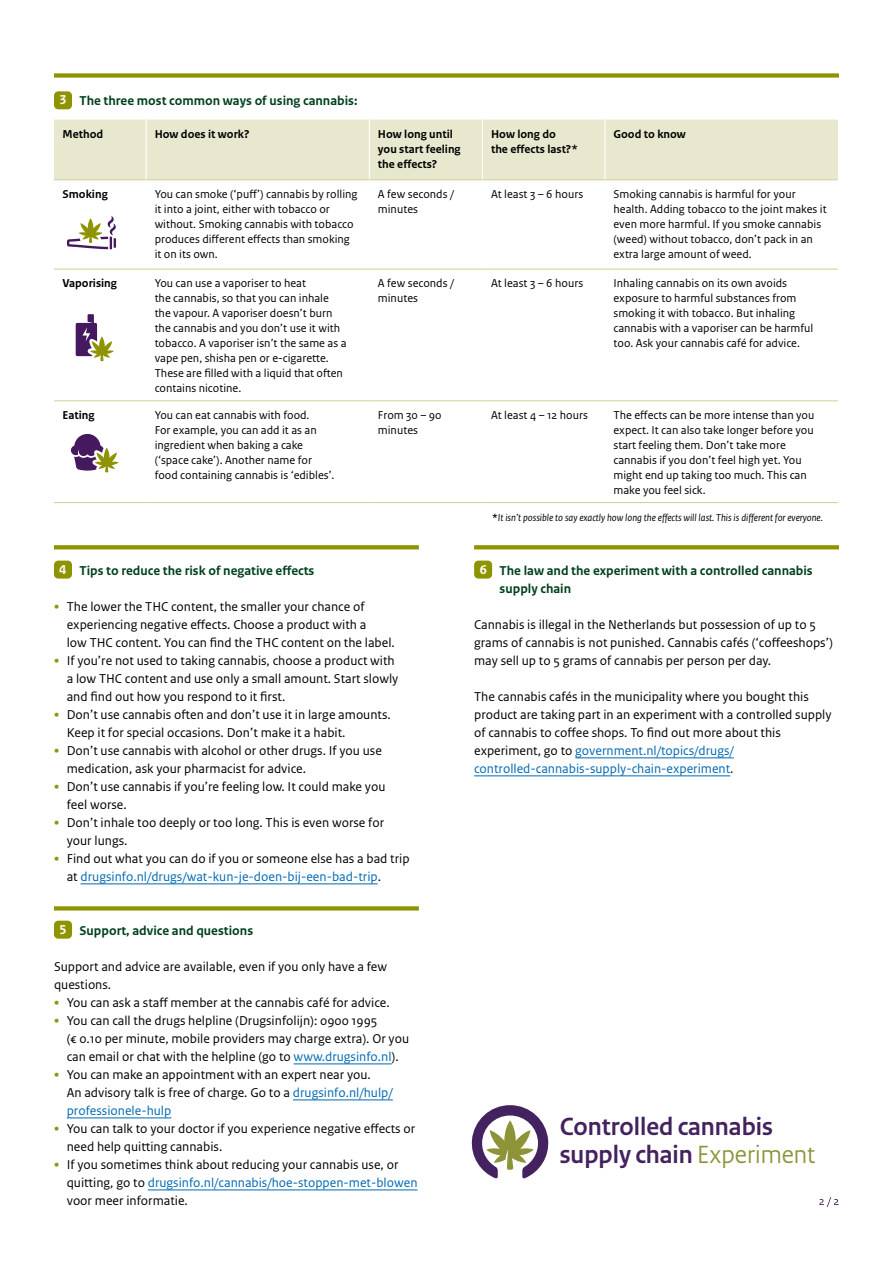
<style>
.page{position:relative;width:893px;height:1263px;background:#fff}
.page>*{position:absolute;margin:0;border:0;box-sizing:border-box;transform-origin:0 0}
.t1{font:700 26.25px/28.5px "Rijksoverheid Sans Heading";color:#44225f}
.Bullet_list{font:13.5px/18px "Rijksoverheid Sans Text";color:#000}
.t2{font:700 13.5px "Rijksoverheid Sans Text";color:#00401c}
.t3{font:12px/15px "Rijksoverheid Sans Text";color:#000}
.t4{font:700 12px/15px "Rijksoverheid Sans Text";color:#000}
.t5{font:italic 10.5px "Rijksoverheid Sans Text";color:#000}
.s1{color:#fff}
.s2{font-weight:700;font-style:normal}
.s3{font-size:18px;color:#8e9300}
.s4{color:#0069b3}
.s5{font-weight:400;color:#8d9437}
</style>
<div class="page">
<svg style="left:471px;top:1105px;width:78px;height:74px"></svg>
<svg style="left:76px;top:314px;width:38px;height:47px"></svg>
<svg style="left:71px;top:434px;width:47px;height:38px"></svg>
<svg style="left:67px;top:216px;width:49px;height:33px"></svg>
<svg style="left:819px;top:1197px;width:19px;height:10px"></svg>
<div style="left:54px;top:91px;width:18px;height:18px;background:#8e9300;border-radius:4px"></div>
<div style="left:54px;top:561px;width:18px;height:18px;background:#8e9300;border-radius:4px"></div>
<div style="left:54px;top:921px;width:18px;height:18px;background:#8e9300;border-radius:4px"></div>
<div style="left:474px;top:561px;width:18px;height:18px;background:#8e9300;border-radius:4px"></div>
<svg style="left:54px;top:545px;width:365px;height:4px"></svg>
<svg style="left:54px;top:906px;width:365px;height:4px"></svg>
<div style="left:54px;top:73px;width:785px;height:5px;background:#8e9300"></div>
<svg style="left:474px;top:545px;width:365px;height:4px"></svg>
<div style="left:54px;top:120px;width:784px;height:59px;background:#e8e8cf"></div>
<hr style="left:54px;top:179px;width:92px;height:1px;background:#d0d19f">
<hr style="left:146px;top:179px;width:223px;height:1px;background:#d0d19f">
<hr style="left:369px;top:179px;width:113px;height:1px;background:#d0d19f">
<hr style="left:482px;top:179px;width:123px;height:1px;background:#d0d19f">
<hr style="left:605px;top:179px;width:233px;height:1px;background:#d0d19f">
<hr style="left:54px;top:269px;width:92px;height:1px;background:#d0d19f">
<hr style="left:146px;top:269px;width:223px;height:1px;background:#d0d19f">
<hr style="left:369px;top:269px;width:113px;height:1px;background:#d0d19f">
<hr style="left:482px;top:269px;width:123px;height:1px;background:#d0d19f">
<hr style="left:605px;top:269px;width:233px;height:1px;background:#d0d19f">
<hr style="left:54px;top:400px;width:92px;height:1px;background:#d0d19f">
<hr style="left:146px;top:400px;width:223px;height:1px;background:#d0d19f">
<hr style="left:369px;top:400px;width:113px;height:1px;background:#d0d19f">
<hr style="left:482px;top:400px;width:123px;height:1px;background:#d0d19f">
<hr style="left:605px;top:400px;width:233px;height:1px;background:#d0d19f">
<hr style="left:54px;top:502px;width:92px;height:1px;background:#d0d19f">
<hr style="left:146px;top:502px;width:223px;height:1px;background:#d0d19f">
<hr style="left:369px;top:502px;width:113px;height:1px;background:#d0d19f">
<hr style="left:482px;top:502px;width:123px;height:1px;background:#d0d19f">
<hr style="left:605px;top:502px;width:233px;height:1px;background:#d0d19f">
<hr style="left:146px;top:120px;width:1px;height:59px;background:#fff">
<hr style="left:369px;top:120px;width:1px;height:59px;background:#fff">
<hr style="left:482px;top:120px;width:1px;height:59px;background:#fff">
<hr style="left:604px;top:120px;width:1px;height:59px;background:#fff">
<hr style="left:81px;top:883px;width:297px;height:1px;background:#0069b3">
<hr style="left:294px;top:1063px;width:98px;height:1px;background:#0069b3">
<hr style="left:293px;top:1099px;width:100px;height:1px;background:#0069b3">
<hr style="left:67px;top:1117px;width:104px;height:1px;background:#0069b3">
<hr style="left:148px;top:1189px;width:269px;height:1px;background:#0069b3">
<hr style="left:575px;top:757px;width:159px;height:1px;background:#0069b3">
<hr style="left:474px;top:775px;width:256px;height:1px;background:#0069b3">
<p class="t2" style="left:60px;top:93px;width:299px"><span class="s1">3</span> The three most common ways of using cannabis:</p>
<p class="t4" style="left:63px;top:127px;width:42px">Method</p>
<p class="t4" style="left:155px;top:127px;width:96px">How does it work?</p>
<p class="t4" style="left:378px;top:127px;width:84px">How long until you start feeling the effects?</p>
<p class="t4" style="left:491px;top:127px;width:88px">How long do<br>the effects last?*</p>
<p class="t4" style="left:613px;top:127px;width:74px">Good to know</p>
<p class="t4" style="left:63px;top:187px;width:47px">Smoking</p>
<p class="t3" style="left:155px;top:187px;width:204px">You can smoke (‘puff’) cannabis by rolling it into a joint, either with tobacco or without. Smoking cannabis with tobacco produces different effects than smoking it on its own.</p>
<p class="t3" style="left:378px;top:187px;width:77px">A few seconds / minutes</p>
<p class="t3" style="left:491px;top:187px;width:94px">At least 3 – 6 hours</p>
<p class="t3" style="left:613px;top:187px;width:215px">Smoking cannabis is harmful for your health. Adding tobacco to the joint makes it even more harmful. If you smoke cannabis (weed) without tobacco, don’t pack in an extra large amount of weed.</p>
<p class="t4" style="left:63px;top:276px;width:56px">Vaporising</p>
<p class="t3" style="left:155px;top:276px;width:193px">You can use a vaporiser to heat<br>the cannabis, so that you can inhale the vapour. A vaporiser doesn’t burn the cannabis and you don’t use it with tobacco. A vaporiser isn’t the same as a vape pen, shisha pen or e-cigarette.<br>These are filled with a liquid that often contains nicotine.</p>
<p class="t3" style="left:378px;top:276px;width:77px">A few seconds / minutes</p>
<p class="t3" style="left:491px;top:276px;width:94px">At least 3 – 6 hours</p>
<p class="t3" style="left:613px;top:276px;width:201px">Inhaling cannabis on its own avoids exposure to harmful substances from smoking it with tobacco. But inhaling cannabis with a vaporiser can be harmful too. Ask your cannabis café for advice.</p>
<p class="t4" style="left:63px;top:408px;width:34px">Eating</p>
<p class="t3" style="left:155px;top:408px;width:181px">You can eat cannabis with food.<br>For example, you can add it as an ingredient when baking a cake (‘space cake’). Another name for food containing cannabis is ‘edibles’.</p>
<p class="t3" style="left:378px;top:408px;width:65px">From 30 – 90 minutes</p>
<p class="t3" style="left:491px;top:408px;width:98px">At least 4 – 12 hours</p>
<p class="t3" style="left:613px;top:408px;width:202px">The effects can be more intense than you expect. It can also take longer before you start feeling them. Don’t take more cannabis if you don’t feel high yet. You might end up taking too much. This can make you feel sick.</p>
<p class="t5" style="left:492px;top:512px;width:332px"><span class="s2">*</span>It isn’t possible to say exactly how long the effects will last. This is different for everyone.</p>
<p class="t2" style="left:59px;top:563px;width:257px"><span class="s1">4</span> Tips to reduce the risk of negative effects</p>
<p class="Bullet_list" style="left:67px;top:598px;width:330px;text-indent:-13px"><span class="s3">•</span> The lower the THC content, the smaller your chance of experiencing negative effects. Choose a product with a<br>low THC content. You can find the THC content on the label.</p>
<p class="Bullet_list" style="left:67px;top:652px;width:333px;text-indent:-13px"><span class="s3">•</span> If you’re not used to taking cannabis, choose a product with a low THC content and use only a small amount. Start slowly and find out how you respond to it first.</p>
<p class="Bullet_list" style="left:67px;top:706px;width:326px;text-indent:-13px"><span class="s3">•</span> Don’t use cannabis often and don’t use it in large amounts.<br>Keep it for special occasions. Don’t make it a habit.</p>
<p class="Bullet_list" style="left:67px;top:742px;width:317px;text-indent:-13px"><span class="s3">•</span> Don’t use cannabis with alcohol or other drugs. If you use medication, ask your pharmacist for advice.</p>
<p class="Bullet_list" style="left:67px;top:778px;width:320px;text-indent:-13px"><span class="s3">•</span> Don’t use cannabis if you’re feeling low. It could make you feel worse.</p>
<p class="Bullet_list" style="left:67px;top:814px;width:319px;text-indent:-13px"><span class="s3">•</span> Don’t inhale too deeply or too long. This is even worse for your lungs.</p>
<p class="Bullet_list" style="left:67px;top:850px;width:344px;text-indent:-13px"><span class="s3">•</span> Find out what you can do if you or someone else has a bad trip at <span class="s4">drugsinfo.nl/drugs/wat-kun-je-doen-bij-een-bad-trip</span>.</p>
<p class="t2" style="left:60px;top:923px;width:195px"><span class="s1">5</span> Support, advice and questions</p>
<p class="Bullet_list" style="left:54px;top:958px;width:335px">Support and advice are available, even if you only have a few questions.</p>
<p class="Bullet_list" style="left:54px;top:994px;width:337px"><span class="s3">•</span> You can ask a staff member at the cannabis café for advice.</p>
<p class="Bullet_list" style="left:67px;top:1012px;width:344px;text-indent:-13px"><span class="s3">•</span> You can call the drugs helpline (Drugsinfolijn): 0900 1995<br>(€ 0.10 per minute, mobile providers may charge extra). Or you can email or chat with the helpline (go to <span class="s4">www.drugsinfo.nl</span>).</p>
<p class="Bullet_list" style="left:67px;top:1066px;width:327px;text-indent:-13px"><span class="s3">•</span> You can make an appointment with an expert near you.<br>An advisory talk is free of charge. Go to a <span class="s4">drugsinfo.nl/hulp/ professionele-hulp</span></p>
<p class="Bullet_list" style="left:67px;top:1120px;width:350px;text-indent:-13px"><span class="s3">•</span> You can talk to your doctor if you experience negative effects or need help quitting cannabis.</p>
<p class="Bullet_list" style="left:67px;top:1156px;width:352px;text-indent:-13px"><span class="s3">•</span> If you sometimes think about reducing your cannabis use, or quitting, go to <span class="s4">drugsinfo.nl/cannabis/hoe-stoppen-met-blowen </span>voor meer informatie.</p>
<p class="t2" style="left:480px;top:563px;width:335px"><span class="s1">6</span> The law and the experiment with a controlled cannabis</p>
<p class="t2" style="left:500px;top:581px;width:73px">supply chain</p>
<p class="Bullet_list" style="left:474px;top:616px;width:360px">Cannabis is illegal in the Netherlands but possession of up to 5 grams of cannabis is not punished. Cannabis cafés (‘coffeeshops’) may sell up to 5 grams of cannabis per person per day.</p>
<p class="Bullet_list" style="left:474px;top:688px;width:359px">The cannabis cafés in the municipality where you bought this product are taking part in an experiment with a controlled supply of cannabis to coffee shops. To find out more about this experiment, go to <span class="s4">government.nl/topics/drugs/ controlled-cannabis-supply-chain-experiment</span>.</p>
<h1 class="t1" style="left:560px;top:1112px;width:257px">Controlled cannabis supply chain <span class="s5">Experiment</span></h1>
</div>
